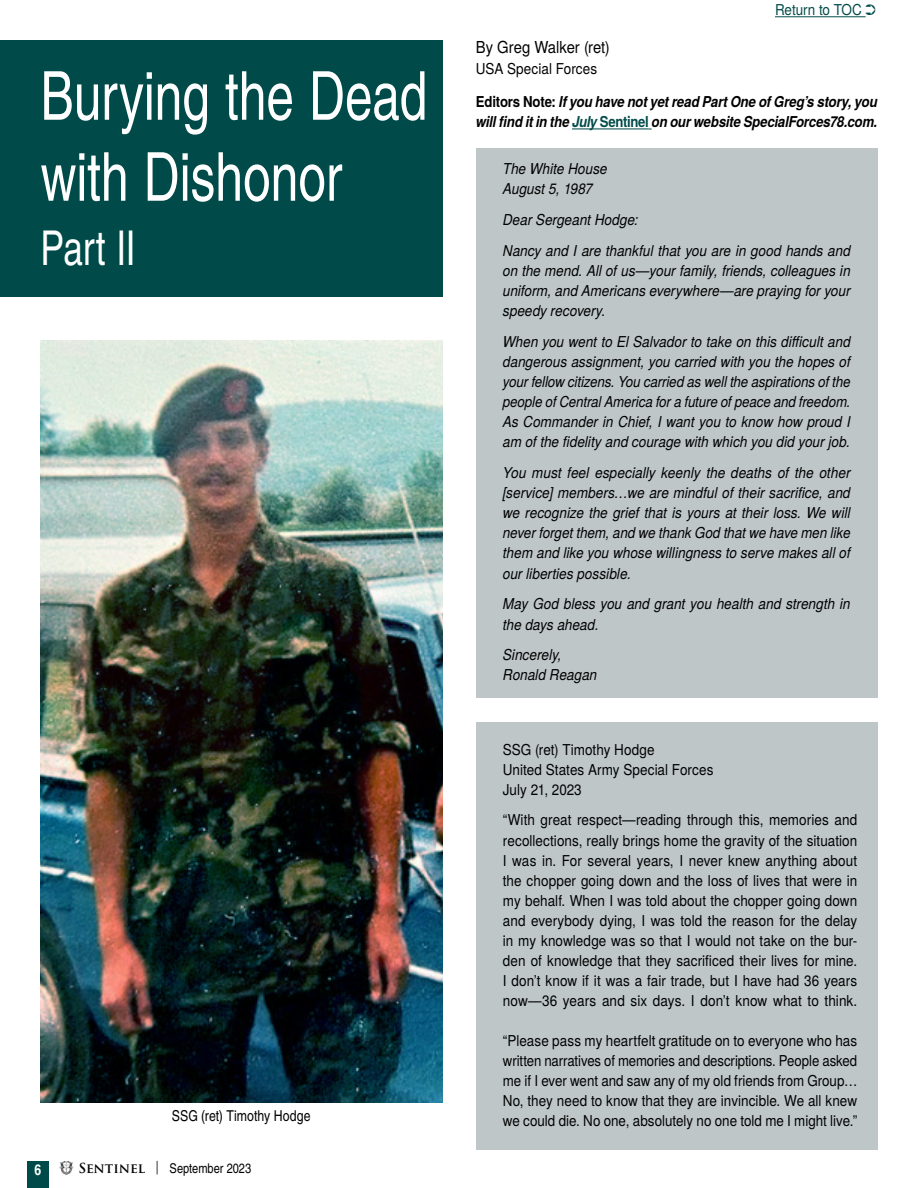
<style>
.page{position:relative;width:918px;height:1188px;background:#fff}
.page>*{position:absolute;margin:0;border:0;box-sizing:border-box;transform-origin:0 0}
.t1{font:67.5px/81px "Te X Gyre Heros Condensed";letter-spacing:-.005em;color:#fff;scale:.9 1}
.t2{font:48px "Te X Gyre Heros Condensed";letter-spacing:-.01em;color:#fff;scale:.9 1}
.t3{font:16.5px "Te X Gyre Heros";letter-spacing:-.005em;color:#000;scale:.9 1}
.t4{font:15px/20.1px "Te X Gyre Heros";color:#000;text-align:justify;scale:.9 1}
.t5{font:italic 15px/20.1px "Te X Gyre Heros";letter-spacing:.005em;color:#000;scale:.9 1}
.t6{font:italic 15px/20.1px "Te X Gyre Heros";letter-spacing:.005em;color:#000;text-align:justify;scale:.91 1}
.t7{font:italic 700 15px/20.1px "Te X Gyre Heros";letter-spacing:-.015em;color:#000;scale:.88 1}
.t8{font:15px "Te X Gyre Heros Condensed";letter-spacing:.005em;color:#000}
.t9{font:15px "Te X Gyre Heros";letter-spacing:-.005em;color:#004b49;scale:.9 1}
.t10{font:700 15px "Te X Gyre Heros Condensed";color:#fff}
.t11{font:13.5px "Te X Gyre Heros Condensed";color:#000}
.s1{font-family:"Trajan Pro";font-weight:700}
.s2{font-family:"Trajan Pro"}
.s3{font-style:normal}
.s4{color:#004b49}
.s5{font-style:normal;color:#004b49}
</style>
<div class="page">
<svg style="left:59px;top:1161px;width:15px;height:14px"></svg>
<div style="left:27px;top:1161px;width:22px;height:27px;background:#004b49"></div>
<hr style="left:572px;top:128px;width:77px;height:1px;background:#004b49">
<div style="left:476px;top:149px;width:402px;height:62px;background:#bec6c7"></div>
<div style="left:476px;top:200px;width:402px;height:42px;background:#bec6c7"></div>
<div style="left:476px;top:231px;width:402px;height:102px;background:#bec6c7"></div>
<div style="left:476px;top:322px;width:402px;height:142px;background:#bec6c7"></div>
<div style="left:476px;top:453px;width:402px;height:142px;background:#bec6c7"></div>
<div style="left:476px;top:584px;width:402px;height:62px;background:#bec6c7"></div>
<div style="left:476px;top:635px;width:402px;height:62px;background:#bec6c7"></div>
<div style="left:476px;top:722px;width:402px;height:96px;background:#bec6c7"></div>
<div style="left:476px;top:793px;width:402px;height:357px;background:#bec6c7"></div>
<div style="left:0;top:40px;width:442px;height:257px;background:#004b49"></div>
<img style="left:40px;top:340px;width:403px;height:762px">
<hr style="left:775px;top:16px;width:91px;height:1px;background:#004b49">
<h1 class="t1" style="left:40px;top:52px;width:431px">Burying the Dead with Dishonor</h1>
<h2 class="t2" style="left:40px;top:213px;width:107px">Part II</h2>
<p class="t8" style="left:172px;top:1105px;width:140px">SSG (ret) Timothy Hodge</p>
<p class="t10" style="left:35px;top:1159px;width:8px">6</p>
<p class="t11" style="left:78px;top:1158px;width:174px"><span class="s1">SENTINEL</span> <span class="s2">|</span> September 2023</p>
<p class="t9" style="left:775px;top:-2px;width:114px">Return to TOC ➲</p>
<p class="t3" style="left:476px;top:34px;width:150px">By Greg Walker (ret)</p>
<p class="t4" style="left:476px;top:57px;width:136px">USA Special Forces</p>
<p class="t7" style="left:476px;top:91px;width:458px"><span class="s3">Editors Note:</span> If you have not yet read Part One of Greg’s story, you will find it in the <span class="s4">July</span> <span class="s5">Sentinel</span> on our website SpecialForces78.com.</p>
<p class="t5" style="left:503px;top:158px;width:118px">The White House<br>August 5, 1987</p>
<p class="t5" style="left:503px;top:203px;width:388px;line-height:30.9px">Dear Sergeant Hodge:<br>Nancy and I are thankful that you are in good hands and</p>
<p class="t5" style="left:503px;top:260px;width:388px;text-align:justify">on the mend. All of us—your family, friends, colleagues in uniform, and Americans everywhere—are praying for your speedy recovery.</p>
<p class="t5" style="left:503px;top:331px;width:388px;text-align:justify">When you went to El Salvador to take on this difficult and dangerous assignment, you carried with you the hopes of your fellow citizens. You carried as well the aspirations of the people of Central America for a future of peace and freedom.<br>As Commander in Chief, I want you to know how proud I am of the fidelity and courage with which you did your job.</p>
<p class="t6" style="left:503px;top:462px;width:384px">You must feel especially keenly the deaths of the other [service] members…we are mindful of their sacrifice, and we recognize the grief that is yours at their loss. We will never forget them, and we thank God that we have men like them and like you whose willingness to serve makes all of our liberties possible.</p>
<p class="t5" style="left:503px;top:593px;width:388px">May God bless you and grant you health and strength in the days ahead.</p>
<p class="t5" style="left:503px;top:644px;width:106px">Sincerely,<br>Ronald Reagan</p>
<p class="t4" style="left:503px;top:738px;width:235px;text-align:left">SSG (ret) Timothy Hodge<br>United States Army Special Forces<br>July 21, 2023</p>
<p class="t4" style="left:503px;top:809px;width:395px">“With great respect—reading through this, memories and recollections, really brings home the gravity of the situation I was in. For several years, I never knew anything about the chopper going down and the loss of lives that were in my behalf. When I was told about the chopper going down and everybody dying, I was told the reason for the delay in my knowledge was so that I would not take on the bur&shy;den of knowledge that they sacrificed their lives for mine.<br>I don’t know if it was a fair trade, but I have had 36 years now—36 years and six days. I don’t know what to think.</p>
<p class="t4" style="left:503px;top:1030px;width:395px">“Please pass my heartfelt gratitude on to everyone who has written narratives of memories and descriptions. People asked me if I ever went and saw any of my old friends from Group… No, they need to know that they are invincible. We all knew we could die. No one, absolutely no one told me I might live.”</p>
</div>
